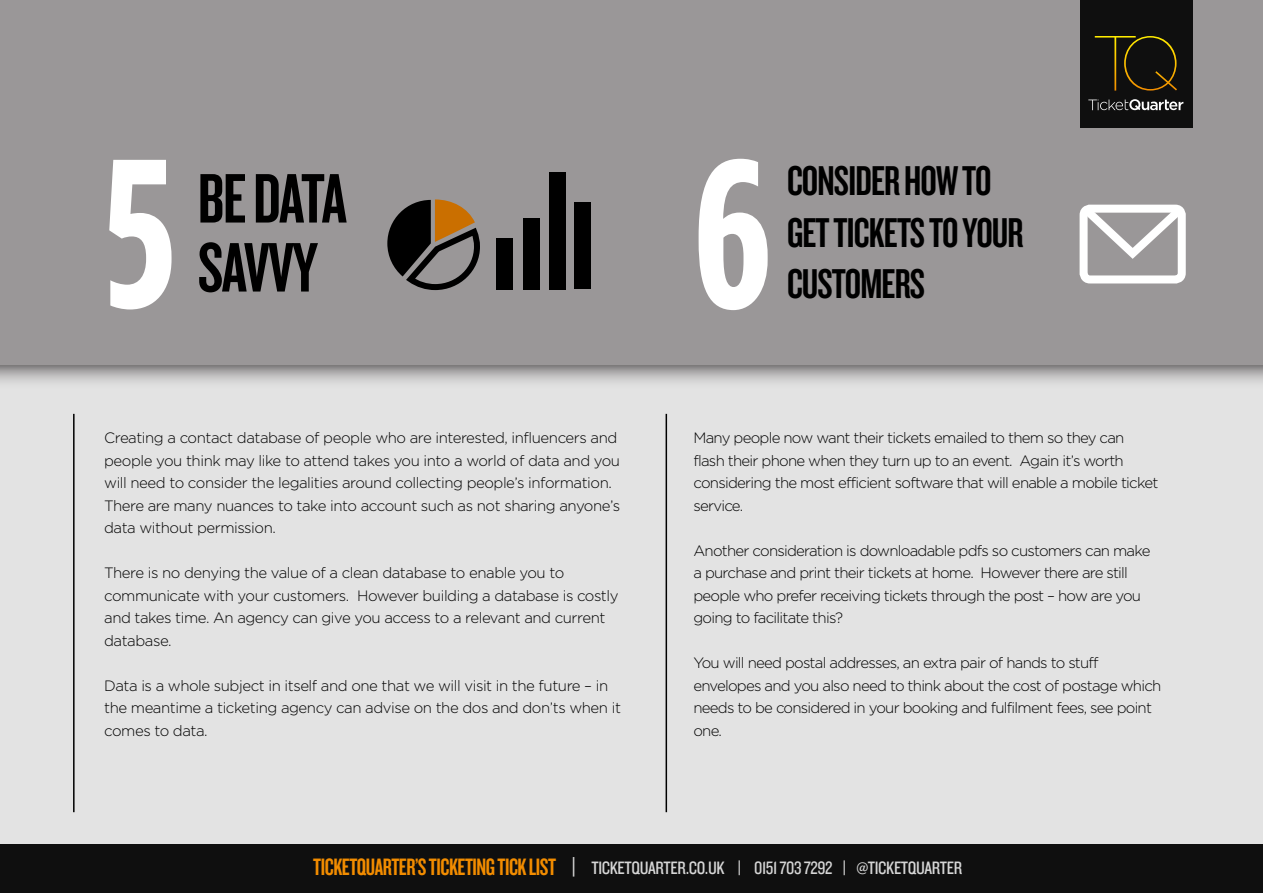
<style>
.page{position:relative;width:1263px;height:893px;background:#fff}
.page>*{position:absolute;margin:0;border:0;box-sizing:border-box;transform-origin:0 0}
.t1{font:700 211.65px "Gotham Condensed";color:#fff}
.t2{font:72.75px "Knockout HTF48 Featherweight";letter-spacing:-.025em;color:#000}
.t3{font:43.2px/51.9px "Knockout HTF48 Featherweight";letter-spacing:-.02em;color:#000}
.t4{font:18.6px "Knockout HTF29 Junior Liteweight";letter-spacing:-.02em;color:#d6d6d6}
.t5{font:300 15px/22.5px "Gotham";letter-spacing:-.03em;color:#000}
.t6{font:300 15px/22.5px "Gotham";letter-spacing:-.05em;color:#000}
.s1{font-family:"Knockout HTF48 Featherweight";font-size:24.6px;color:#f28c00}
.s2{font-family:"Knockout HTF48 Featherweight";font-size:24.6px}
</style>
<div class="page">
<div style="left:0;top:0;width:1263px;height:365px;background:#9a9798"></div>
<div style="left:1079px;top:0;width:113px;height:128px;background:#0f0f0f"></div>
<svg style="left:1088px;top:99px;width:95px;height:11px"></svg>
<svg style="left:1095px;top:36px;width:82px;height:55px"></svg>
<div style="left:0;top:843px;width:1263px;height:50px;background:#0f0f0f"></div>
<div style="left:0;top:380px;width:1263px;height:463px;background:#e3e3e3"></div>
<svg style="left:0;top:365px;width:1263px;height:18px"></svg>
<hr style="left:665px;top:414px;width:2px;height:398px;background:#000">
<hr style="left:73px;top:414px;width:2px;height:398px;background:#000">
<div style="left:1079px;top:205px;width:107px;height:78px;border:8px solid #fff;border-radius:7px"></div>
<svg style="left:1076px;top:200px;width:113px;height:64px"></svg>
<svg style="left:387px;top:199px;width:96px;height:94px;background:#65594c"></svg>
<div style="left:496px;top:238px;width:17px;height:51px;background:#000"></div>
<div style="left:523px;top:218px;width:16px;height:71px;background:#000"></div>
<div style="left:549px;top:172px;width:17px;height:117px;background:#000"></div>
<div style="left:575px;top:203px;width:16px;height:86px;background:#000"></div>
<h1 class="t1" style="left:104px;top:115px;width:72px">5</h1>
<h2 class="t2" style="left:198px;top:162px;width:151px">BE DATA</h2>
<h2 class="t2" style="left:198px;top:231px;width:122px">SAVVY</h2>
<p class="t5" style="left:104px;top:426px;width:517px">Creating a contact database of people who are interested, influencers and people you think may like to attend takes you into a world of data and you will need to consider the legalities around collecting people’s information.<br>There are many nuances to take into account such as not sharing anyone’s data without permission.</p>
<p class="t5" style="left:104px;top:561px;width:516px">There is no denying the value of a clean database to enable you to communicate with your customers. However building a database is costly and takes time. An agency can give you access to a relevant and current database.</p>
<p class="t5" style="left:104px;top:674px;width:518px">Data is a whole subject in itself and one that we will visit in the future – in the meantime a ticketing agency can advise on the dos and don’ts when it comes to data.</p>
<h1 class="t1" style="left:693px;top:115px;width:79px">6</h1>
<h3 class="t3" style="left:787px;top:155px;width:238px">CONSIDER HOW TO<br>GET TICKETS TO YOUR<br>CUSTOMERS</h3>
<p class="t6" style="left:693px;top:426px;width:466px">Many people now want their tickets emailed to them so they can flash their phone when they turn up to an event. Again it’s worth considering the most efficient software that will enable a mobile ticket service.</p>
<p class="t6" style="left:693px;top:539px;width:458px">Another consideration is downloadable pdfs so customers can make a purchase and print their tickets at home. However there are still people who prefer receiving tickets through the post – how are you going to facilitate this?</p>
<p class="t6" style="left:693px;top:651px;width:469px">You will need postal addresses, an extra pair of hands to stuff envelopes and you also need to think about the cost of postage which needs to be considered in your booking and fulfilment fees, see point one.</p>
<p class="t4" style="left:313px;top:858px;width:650px"><span class="s1">TICKETQUARTER’S TICKETING TICK LIST</span> <span class="s2">|</span> TICKETQUARTER.CO.UK | 0151 703 7292 | @TICKETQUARTER</p>
</div>
